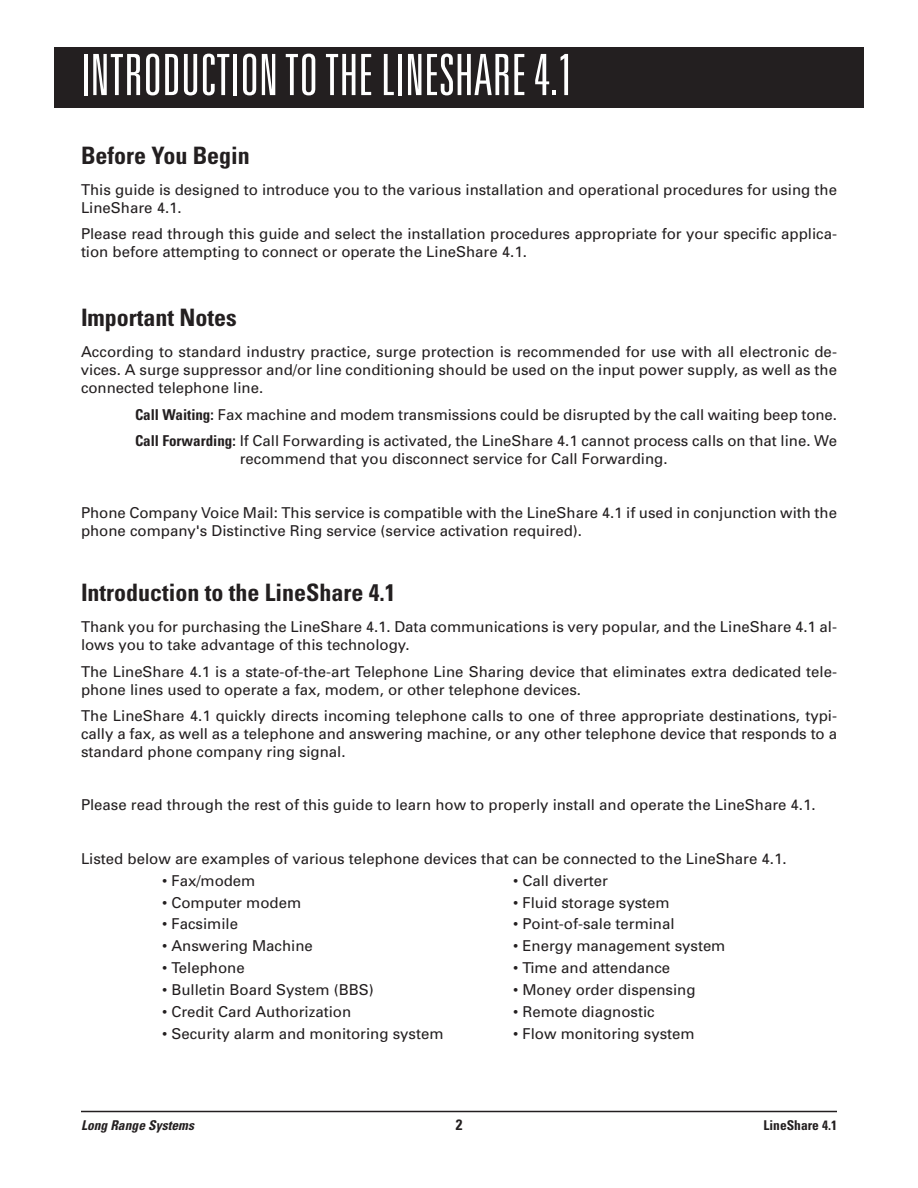
<style>
.page{position:relative;width:918px;height:1188px;background:#fff}
.page>*{position:absolute;margin:0;border:0;box-sizing:border-box;transform-origin:0 0}
.t1{font:300 ultra-condensed 57px "Univers";color:#fff}
.t2{font:700 condensed 24px "Univers";color:#231f20}
.t3{font:15px/18px "Univers";color:#231f20}
.t4{font:700 condensed 15px "Univers";color:#231f20}
.t5{font:italic 700 condensed 13.5px "Univers";letter-spacing:.005em;color:#231f20}
.t6{font:700 condensed 13.5px "Univers";color:#231f20}
.s1{font-weight:700;font-stretch:condensed}
</style>
<div class="page">
<hr style="left:81px;top:1111px;width:756px;height:1px;background:#231f20">
<div style="left:54px;top:47px;width:810px;height:61px;background:#231f20"></div>
<h1 class="t1" style="left:81px;top:54px;width:494px">INTRODUCTIONTOTHE LINESHARE4.1</h1>
<h2 class="t2" style="left:81px;top:146px;width:170px">Before You Begin</h2>
<p class="t3" style="left:81px;top:182px;width:758px">This guide is designed to introduce you to the various installation and operational procedures for using the<br>LineShare 4.1.</p>
<p class="t3" style="left:81px;top:226px;width:758px">Please read through this guide and select the installation procedures appropriate for your specific applica&shy;tion before attempting to connect or operate the LineShare 4.1.</p>
<h2 class="t2" style="left:81px;top:309px;width:157px">Important Notes</h2>
<p class="t3" style="left:81px;top:344px;width:758px;text-align:justify">According to standard industry practice, surge protection is recommended for use with all electronic de&shy;vices. A surge suppressor and/or line conditioning should be used on the input power supply, as well as the connected telephone line.</p>
<p class="t3" style="left:135px;top:402px;width:704px;line-height:26.7px"><span class="s1">Call Waiting:</span> Fax machine and modem transmissions could be disrupted by the call waiting beep tone.<br><span class="s1">Call Forwarding:</span> If Call Forwarding is activated, the LineShare 4.1 cannot process calls on that line. We</p>
<p class="t3" style="left:240px;top:451px;width:429px">recommend that you disconnect service for Call Forwarding.</p>
<p class="t3" style="left:81px;top:505px;width:758px">Phone Company Voice Mail: This service is compatible with the LineShare 4.1 if used in conjunction with the phone company's Distinctive Ring service (service activation required).</p>
<h2 class="t2" style="left:81px;top:584px;width:316px">Introduction to the LineShare 4.1</h2>
<p class="t3" style="left:81px;top:619px;width:758px">Thank you for purchasing the LineShare 4.1. Data communications is very popular, and the LineShare 4.1 al&shy;lows you to take advantage of this technology.</p>
<p class="t3" style="left:81px;top:664px;width:758px">The LineShare 4.1 is a state-of-the-art Telephone Line Sharing device that eliminates extra dedicated tele&shy;phone lines used to operate a fax, modem, or other telephone devices.</p>
<p class="t3" style="left:81px;top:708px;width:758px;text-align:justify">The LineShare 4.1 quickly directs incoming telephone calls to one of three appropriate destinations, typi&shy;cally a fax, as well as a telephone and answering machine, or any other telephone device that responds to a standard phone company ring signal.</p>
<p class="t3" style="left:81px;top:797px;width:736px">Please read through the rest of this guide to learn how to properly install and operate the LineShare 4.1.</p>
<p class="t3" style="left:81px;top:851px;width:707px">Listed below are examples of various telephone devices that can be connected to the LineShare 4.1.</p>
<p class="t3" style="left:162px;top:873px;width:95px">• Fax/modem</p>
<p class="t3" style="left:513px;top:873px;width:97px">• Call diverter</p>
<p class="t3" style="left:162px;top:895px;width:141px">• Computer modem</p>
<p class="t3" style="left:513px;top:895px;width:158px">• Fluid storage system</p>
<p class="t3" style="left:162px;top:916px;width:78px">• Facsimile</p>
<p class="t3" style="left:513px;top:916px;width:163px">• Point-of-sale terminal</p>
<p class="t3" style="left:162px;top:938px;width:152px">• Answering Machine</p>
<p class="t3" style="left:513px;top:938px;width:214px">• Energy management system</p>
<p class="t3" style="left:162px;top:960px;width:84px">• Telephone</p>
<p class="t3" style="left:513px;top:960px;width:159px">• Time and attendance</p>
<p class="t3" style="left:162px;top:982px;width:213px">• Bulletin Board System (BBS)</p>
<p class="t3" style="left:513px;top:982px;width:184px">• Money order dispensing</p>
<p class="t3" style="left:162px;top:1004px;width:191px">• Credit Card Authorization</p>
<p class="t3" style="left:513px;top:1004px;width:143px">• Remote diagnostic</p>
<p class="t3" style="left:162px;top:1026px;width:283px">• Security alarm and monitoring system</p>
<p class="t3" style="left:513px;top:1026px;width:183px">• Flow monitoring system</p>
<p class="t5" style="left:81px;top:1120px;width:115px">Long Range Systems</p>
<p class="t4" style="left:456px;top:1119px;width:8px">2</p>
<p class="t6" style="left:764px;top:1120px;width:75px">LineShare 4.1</p>
</div>
